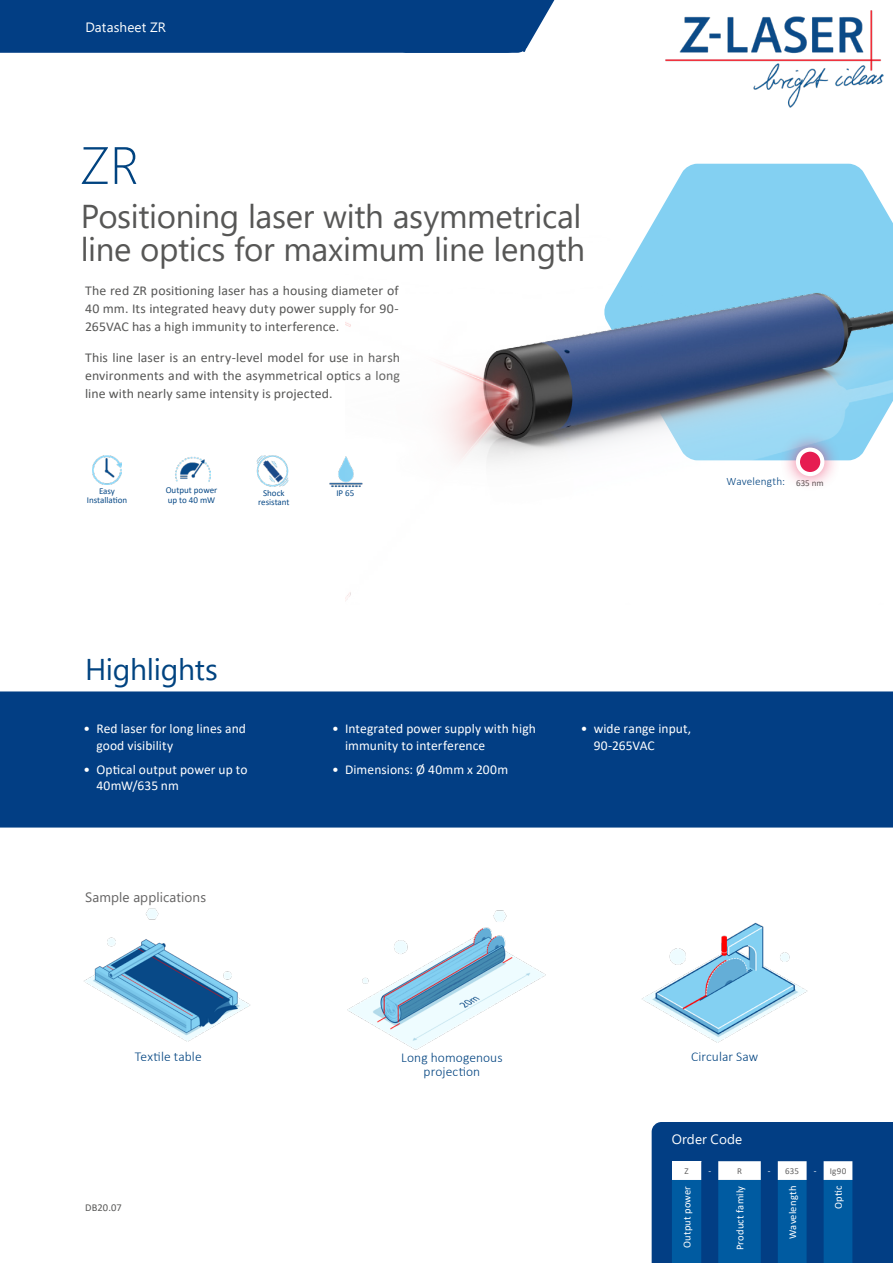
<style>
.page{position:relative;width:893px;height:1263px;background:#fff}
.page>*{position:absolute;margin:0;border:0;box-sizing:border-box;transform-origin:0 0}
.t1{font:300 52.5px "Segoe UI";color:#004380}
.t2{font:33px/33px "Segoe UI";letter-spacing:-.01em;color:#575756}
.t3{font:30px "Segoe UI";letter-spacing:-.01em;color:#004380}
.t4{font:13.5px/18px "Calibri";letter-spacing:.005em;color:#575756;text-align:justify}
.t5{font:13.5px/16.2px "Calibri";letter-spacing:.005em;color:#fff}
.t6{font:300 13.5px/13.5px "Calibri";letter-spacing:.005em;color:#004380;text-align:center}
.t7{font:13.5px "Segoe UI";letter-spacing:.01em;color:#fff}
.t8{font:13.5px "Segoe UI";letter-spacing:.01em;color:#646363}
.t9{font:300 11.25px "Calibri";letter-spacing:.01em;color:#004380}
.t10{font:10.5px "Calibri";letter-spacing:.015em;color:#fff}
.t11{font:10.5px "Calibri";letter-spacing:.01em;color:#575756}
.t12{font:9px/9.3px "Calibri";color:#094a87;text-align:center}
.t13{font:9px "Calibri";letter-spacing:.025em;color:#646363}
.t14{font:9px "Calibri";color:#fff}
.s1{font-weight:400;font-size:9px;color:#575756}
.s2{color:#fff}
</style>
<div class="page">
<div style="left:0;top:0;width:555px;height:53px;background:#023e84"></div>
<img style="left:665px;top:10px;width:219px;height:97px">
<svg style="left:684px;top:164px;width:178px;height:6px"></svg>
<div style="left:0;top:691px;width:893px;height:136px;background:#023e84"></div>
<svg style="left:652px;top:1122px;width:241px;height:141px;background:#135596"></svg>
<img style="left:93px;top:455px;width:29px;height:29px">
<img style="left:175px;top:456px;width:36px;height:26px">
<img style="left:329px;top:456px;width:17px;height:32px">
<img style="left:256px;top:455px;width:33px;height:32px">
<img style="left:346px;top:170px;width:547px;height:430px">
<img style="left:347px;top:910px;width:199px;height:140px">
<img style="left:84px;top:908px;width:166px;height:134px">
<img style="left:642px;top:922px;width:166px;height:121px">
<div style="left:780px;top:432px;width:60px;height:60px;background:#e61d51;opacity:.7"></div>
<div style="left:798px;top:450px;width:24px;height:24px;background:#e61d51;border-radius:50%"></div>
<div style="left:796px;top:448px;width:28px;height:28px;border:4px solid #fff;border-radius:50%"></div>
<p class="t7" style="left:85px;top:15px;width:82px">Datasheet ZR</p>
<h1 class="t1" style="left:80px;top:116px;width:61px">ZR</h1>
<h2 class="t2" style="left:81px;top:197px;width:506px">Positioning laser with asymmetrical line optics for maximum line length</h2>
<p class="t4" style="left:85px;top:281px;width:315px">The red ZR positioning laser has a housing diameter of 40 mm. Its integrated heavy duty power supply for 90- 265VAC has a high immunity to interference.</p>
<p class="t4" style="left:85px;top:348px;width:317px">This line laser is an entry-level model for use in harsh environments and with the asymmetrical optics a long line with nearly same intensity is projected.</p>
<p class="t12" style="left:87px;top:486px;width:42px">Easy<br>Installation</p>
<p class="t12" style="left:166px;top:485px;width:53px;text-align:left">Output power up to 40 mW</p>
<p class="t12" style="left:263px;top:488px;width:23px">Shock</p>
<p class="t12" style="left:336px;top:488px;width:20px">IP 65</p>
<p class="t12" style="left:258px;top:497px;width:33px">resistant</p>
<p class="t9" style="left:726px;top:474px;width:99px">Wavelength: <span class="s1">635 nm</span></p>
<h3 class="t3" style="left:85px;top:641px;width:134px">Highlights</h3>
<p class="t5" style="left:96px;top:720px;width:151px;text-indent:-13px">• Red laser for long lines and good visibility</p>
<p class="t5" style="left:96px;top:761px;width:153px;text-indent:-13px">• Optical output power up to<br>40mW/635 nm</p>
<p class="t8" style="left:85px;top:884px;width:123px">Sample applications</p>
<p class="t5" style="left:345px;top:720px;width:192px;text-indent:-13px">• Integrated power supply with high immunity to interference</p>
<p class="t5" style="left:332px;top:761px;width:177px">• Dimensions: Ø 40mm x 200m</p>
<p class="t5" style="left:594px;top:720px;width:99px;text-indent:-13px">• wide range input,<br>90-265VAC</p>
<p class="t6" style="left:135px;top:1050px;width:68px">Textile table</p>
<p class="t6" style="left:691px;top:1050px;width:69px">Circular Saw</p>
<p class="t6" style="left:401px;top:1051px;width:103px">Long homogenous projection</p>
<p class="t11" style="left:85px;top:1200px;width:38px">DB20.07</p>
<p class="t7" style="left:672px;top:1126px;width:72px">Order Code</p>
<p class="t13" style="left:684px;top:1165px;width:6px">Z</p>
<p class="t14" style="left:708px;top:1165px;width:4px">-</p>
<p class="t13" style="left:737px;top:1165px;width:6px">R</p>
<p class="t13" style="left:768px;top:1165px;width:33px"><span class="s2">-</span> 635</p>
<p class="t13" style="left:814px;top:1165px;width:34px"><span class="s2">-</span> Ig90</p>
<p class="t10" style="left:680px;top:1248px;width:63px;rotate:-90deg">Output power</p>
<p class="t10" style="left:733px;top:1250px;width:66px;rotate:-90deg">Product family</p>
<p class="t10" style="left:785px;top:1239px;width:54px;rotate:-90deg">Wavelength</p>
<p class="t10" style="left:831px;top:1209px;width:25px;rotate:-90deg">Optic</p>
</div>
